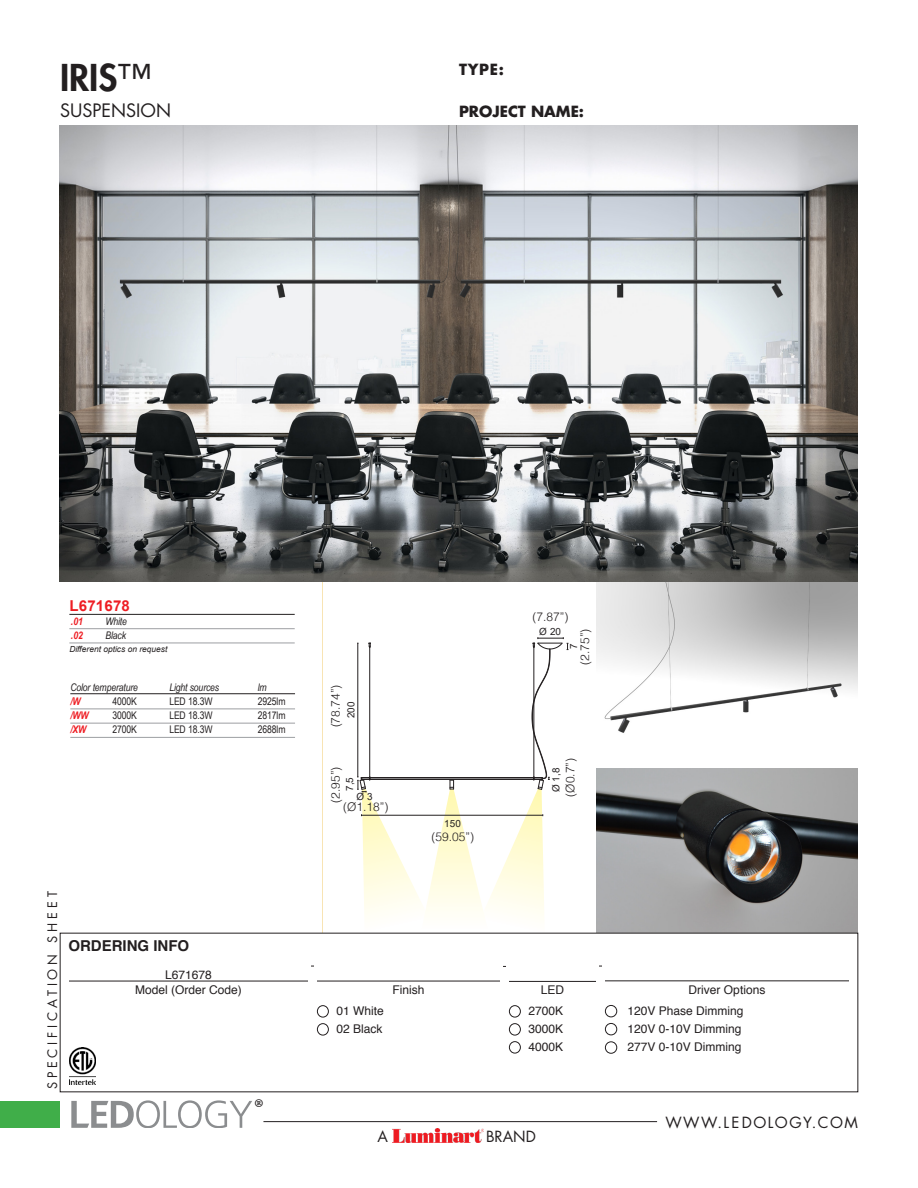
<style>
.page{position:relative;width:918px;height:1188px;background:#fff}
.page>*{position:absolute;margin:0;border:0;box-sizing:border-box;transform-origin:0 0}
.t1{font:800 36px "Futura Std";color:#231f20}
.t2{font:30px "Minion Pro";color:#231f20}
.t3{font:18px "Futura Std";color:#231f20}
.t4{font:15px "Futura Std";letter-spacing:.1em;color:#231f20}
.t5{font:700 15px "Futura Std";color:#231f20}
.t6{font:700 15px "Helvetica";color:#231f20}
.t7{font:700 15px "Arial";letter-spacing:.015em;color:#ee1d23}
.t8{font:12.75px "Futura Std";letter-spacing:.3em;color:#231f20}
.t9{font:12px "Helvetica";color:#231f20}
.t10{font:300 12px "Helvetica";color:#231f20}
.t11{font:10.5px "Arial Narrow";letter-spacing:-.01em;color:#231f20}
.t12{font:italic 10.5px "Arial Narrow";letter-spacing:-.01em;color:#231f20}
.t13{font:italic 700 10.5px "Arial Narrow";color:#ee1d23}
.t14{font:9.9px "Arial";letter-spacing:.015em;color:#231f20}
.t15{font:italic 8.4px "Arial";color:#231f20}
.s1{font-weight:500}
</style>
<div class="page">
<svg style="left:71px;top:1100px;width:181px;height:28px"></svg>
<img style="left:393px;top:1129px;width:90px;height:13px">
<div style="left:0;top:1101px;width:60px;height:27px;background:#40ae49"></div>
<hr style="left:263px;top:1121px;width:394px;height:1px;background:#231f20">
<svg style="left:357px;top:637px;width:211px;height:296px"></svg>
<img style="left:60px;top:125px;width:798px;height:457px">
<hr style="left:70px;top:693px;width:225px;height:1px;background:#231f20">
<hr style="left:70px;top:709px;width:225px;height:1px;background:#9d9fa2">
<hr style="left:70px;top:723px;width:225px;height:1px;background:#9d9fa2">
<hr style="left:70px;top:737px;width:225px;height:1px;background:#9d9fa2">
<hr style="left:69px;top:614px;width:226px;height:1px;background:#231f20">
<hr style="left:69px;top:628px;width:226px;height:1px;background:#9d9fa2">
<hr style="left:69px;top:643px;width:226px;height:1px;background:#9d9fa2">
<img style="left:596px;top:582px;width:262px;height:351px">
<hr style="left:69px;top:981px;width:239px;height:1px;background:#231f20">
<hr style="left:317px;top:981px;width:183px;height:1px;background:#231f20">
<hr style="left:509px;top:981px;width:87px;height:1px;background:#231f20">
<div style="left:317px;top:1005px;width:12px;height:12px;border:1px solid #231f20;border-radius:50%"></div>
<div style="left:317px;top:1023px;width:12px;height:12px;border:1px solid #231f20;border-radius:50%"></div>
<div style="left:509px;top:1005px;width:12px;height:12px;border:1px solid #231f20;border-radius:50%"></div>
<div style="left:509px;top:1023px;width:12px;height:12px;border:1px solid #231f20;border-radius:50%"></div>
<div style="left:509px;top:1041px;width:12px;height:12px;border:1px solid #231f20;border-radius:50%"></div>
<img style="left:69px;top:1047px;width:27px;height:38px">
<hr style="left:605px;top:980px;width:244px;height:1px;background:#231f20">
<div style="left:605px;top:1005px;width:12px;height:12px;border:1px solid #231f20;border-radius:50%"></div>
<div style="left:605px;top:1023px;width:12px;height:12px;border:1px solid #231f20;border-radius:50%"></div>
<div style="left:605px;top:1041px;width:12px;height:13px;border:1px solid #231f20;border-radius:50%"></div>
<p class="t1" style="left:60px;top:55px;width:93px">IRIS<span class="s1">™</span></p>
<p class="t3" style="left:60px;top:99px;width:113px">SUSPENSION</p>
<p class="t5" style="left:459px;top:59px;width:47px">TYPE:</p>
<p class="t5" style="left:459px;top:101px;width:127px">PROJECT NAME:</p>
<p class="t7" style="left:69px;top:595px;width:62px">L671678</p>
<p class="t15" style="left:69px;top:644px;width:100px">Different optics on request</p>
<p class="t13" style="left:71px;top:613px;width:14px">.01</p>
<p class="t12" style="left:105px;top:614px;width:23px">White</p>
<p class="t13" style="left:71px;top:627px;width:14px">.02</p>
<p class="t12" style="left:105px;top:628px;width:22px">Black</p>
<p class="t12" style="left:70px;top:680px;width:69px">Color temperature</p>
<p class="t12" style="left:169px;top:680px;width:51px">Light sources</p>
<p class="t12" style="left:258px;top:680px;width:10px">lm</p>
<p class="t13" style="left:70px;top:693px;width:12px">/W</p>
<p class="t11" style="left:112px;top:693px;width:26px">4000K</p>
<p class="t11" style="left:169px;top:693px;width:45px">LED 18.3W</p>
<p class="t11" style="left:258px;top:693px;width:29px">2925lm</p>
<p class="t13" style="left:70px;top:707px;width:20px">/WW</p>
<p class="t11" style="left:112px;top:708px;width:26px">3000K</p>
<p class="t11" style="left:169px;top:708px;width:45px">LED 18.3W</p>
<p class="t11" style="left:258px;top:708px;width:29px">2817lm</p>
<p class="t13" style="left:70px;top:722px;width:18px">/XW</p>
<p class="t11" style="left:112px;top:722px;width:26px">2700K</p>
<p class="t11" style="left:169px;top:722px;width:45px">LED 18.3W</p>
<p class="t11" style="left:258px;top:722px;width:29px">2688lm</p>
<p class="t8" style="left:44px;top:1089px;width:199px;rotate:-90deg">SPECIFICATION SHEET</p>
<p class="t6" style="left:68px;top:933px;width:122px">ORDERING INFO</p>
<p class="t9" style="left:135px;top:980px;width:108px">Model (Order Code)</p>
<p class="t9" style="left:165px;top:965px;width:48px">L671678</p>
<h2 class="t2" style="left:254px;top:1089px;width:11px">®</h2>
<p class="t10" style="left:532px;top:607px;width:38px">(7.87”)</p>
<p class="t10" style="left:326px;top:727px;width:44px;rotate:-90deg">(78.74”)</p>
<p class="t14" style="left:344px;top:718px;width:18px;rotate:-90deg">200</p>
<p class="t14" style="left:539px;top:624px;width:23px">Ø 20</p>
<p class="t10" style="left:575px;top:665px;width:38px;rotate:-90deg">(2.75”)</p>
<p class="t14" style="left:567px;top:649px;width:7px;rotate:-90deg">7</p>
<p class="t10" style="left:326px;top:803px;width:38px;rotate:-90deg">(2.95”)</p>
<p class="t10" style="left:561px;top:797px;width:40px;rotate:-90deg">(Ø0.7”)</p>
<p class="t14" style="left:549px;top:792px;width:26px;rotate:-90deg">Ø 1,8</p>
<p class="t14" style="left:343px;top:791px;width:16px;rotate:-90deg">7,5</p>
<p class="t14" style="left:356px;top:790px;width:18px">Ø 3</p>
<p class="t10" style="left:343px;top:797px;width:47px">(Ø1.18”)</p>
<p class="t14" style="left:444px;top:817px;width:18px">150</p>
<p class="t10" style="left:432px;top:827px;width:44px">(59.05”)</p>
<p class="t9" style="left:337px;top:1002px;width:49px">01 White</p>
<p class="t9" style="left:337px;top:1020px;width:48px">02 Black</p>
<p class="t9" style="left:393px;top:980px;width:34px">Finish</p>
<p class="t9" style="left:541px;top:981px;width:25px">LED</p>
<p class="t9" style="left:529px;top:1002px;width:36px">2700K</p>
<p class="t9" style="left:529px;top:1020px;width:36px">3000K</p>
<p class="t9" style="left:529px;top:1038px;width:36px">4000K</p>
<p class="t4" style="left:377px;top:1127px;width:12px">A</p>
<p class="t4" style="left:486px;top:1127px;width:51px">BRAND</p>
<p class="t9" style="left:689px;top:980px;width:78px">Driver Options</p>
<p class="t9" style="left:627px;top:1002px;width:118px">120V Phase Dimming</p>
<p class="t9" style="left:627px;top:1020px;width:116px">120V 0-10V Dimming</p>
<p class="t9" style="left:627px;top:1038px;width:116px">277V 0-10V Dimming</p>
<p class="t4" style="left:665px;top:1113px;width:194px">WWW.LEDOLOGY.COM</p>
</div>
